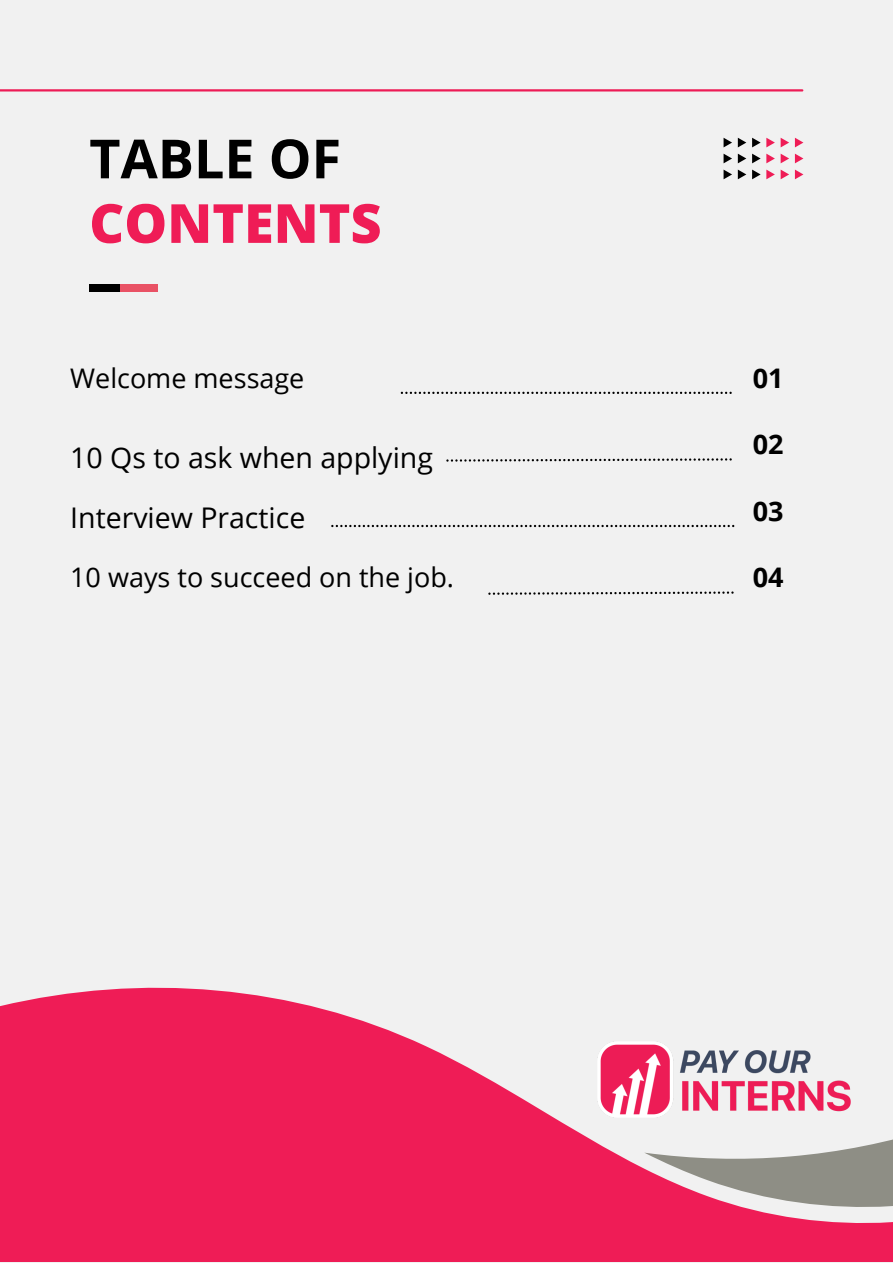
<style>
.page{position:relative;width:893px;height:1264px;background:#fff}
.page>*{position:absolute;margin:0;border:0;box-sizing:border-box;transform-origin:0 0}
.t1{font:800 54px "Open Sans";color:#ef1c56}
.t2{font:700 54px "Open Sans";color:#000}
.t3{font:28.5px/60.3px "Open Sans";color:#000}
.t4{font:27px "Open Sans";color:#000}
.t5{font:700 27px "Open Sans";color:#000}
</style>
<div class="page">
<div style="left:0;top:0;width:892px;height:1262px;background:#f1f1f1"></div>
<hr style="left:0;top:89px;width:802px;height:2px;background:#ed1c56">
<svg style="left:0;top:987px;width:892px;height:274px;fill:#ef1c56"></svg>
<svg style="left:644px;top:1067px;width:248px;height:155px"></svg>
<svg style="left:401px;top:392px;width:330px;height:2px"></svg>
<svg style="left:780px;top:138px;width:23px;height:9px"></svg>
<svg style="left:780px;top:154px;width:23px;height:9px"></svg>
<svg style="left:780px;top:170px;width:23px;height:9px"></svg>
<svg style="left:766px;top:138px;width:8px;height:9px"></svg>
<svg style="left:766px;top:154px;width:8px;height:9px"></svg>
<svg style="left:766px;top:170px;width:8px;height:9px"></svg>
<svg style="left:723px;top:138px;width:37px;height:41px"></svg>
<div style="left:89px;top:284px;width:68px;height:8px;background:#e95265"></div>
<div style="left:89px;top:284px;width:31px;height:8px;background:#000"></div>
<svg style="left:446px;top:458px;width:285px;height:3px"></svg>
<svg style="left:331px;top:525px;width:403px;height:2px"></svg>
<svg style="left:488px;top:591px;width:245px;height:4px"></svg>
<img style="left:597px;top:1040px;width:253px;height:77px">
<h1 class="t2" style="left:89px;top:121px;width:253px">TABLE OF</h1>
<h1 class="t1" style="left:89px;top:185px;width:294px">CONTENTS</h1>
<p class="t4" style="left:70px;top:359px;width:236px">Welcome message</p>
<p class="t3" style="left:70px;top:426px;width:364px">10 Qs to ask when applying<br>Interview Practice</p>
<p class="t5" style="left:752px;top:359px;width:32px">01</p>
<p class="t5" style="left:752px;top:425px;width:32px">02</p>
<p class="t5" style="left:752px;top:492px;width:32px">03</p>
<p class="t4" style="left:70px;top:558px;width:385px">10 ways to succeed on the job.</p>
<p class="t5" style="left:752px;top:558px;width:32px">04</p>
</div>
